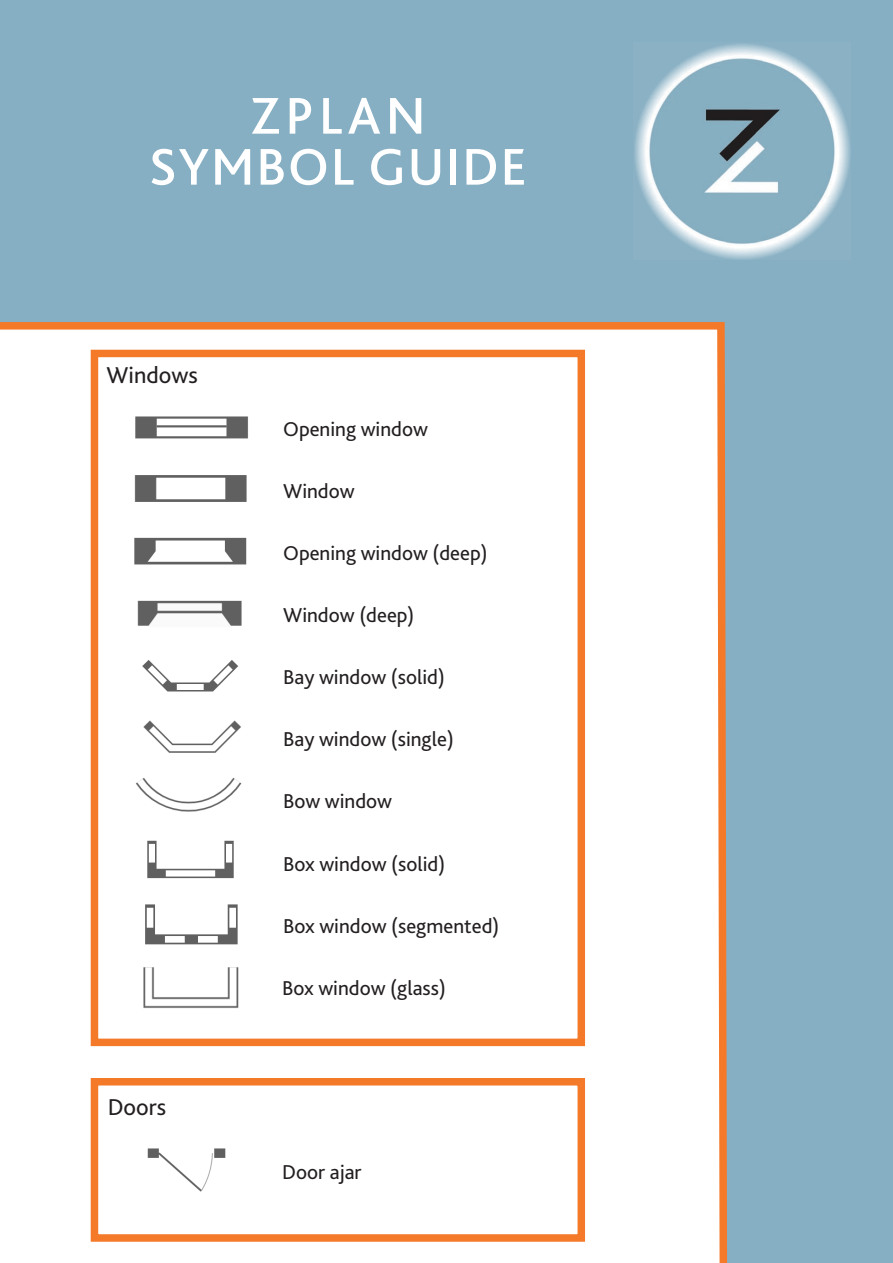
<style>
.page{position:relative;width:893px;height:1263px;background:#87afc3}
.page>*{position:absolute;margin:0;border:0;box-sizing:border-box;transform-origin:0 0}
.t1{font:500 54px "Bliss 2";letter-spacing:.03em;color:#fff}
.t2{font:24px "Bliss 2";color:#231f20}
.t3{font:21px "Bliss 2";color:#231f20}
</style>
<div class="page">
<div style="left:0;top:322px;width:728px;height:941px;background:#fff"></div>
<img style="left:634px;top:43px;width:216px;height:217px">
<svg style="left:87px;top:346px;width:502px;height:704px;background:#fef7f2"></svg>
<svg style="left:87px;top:1074px;width:502px;height:171px;background:#fdeee5"></svg>
<img style="left:124px;top:411px;width:132px;height:31px">
<img style="left:126px;top:467px;width:128px;height:42px">
<img style="left:127px;top:591px;width:127px;height:43px">
<img style="left:130px;top:529px;width:121px;height:43px">
<img style="left:131px;top:647px;width:119px;height:55px">
<img style="left:132px;top:709px;width:116px;height:55px">
<img style="left:128px;top:764px;width:124px;height:55px">
<img style="left:137px;top:833px;width:107px;height:56px">
<img style="left:134px;top:896px;width:113px;height:55px">
<img style="left:135px;top:958px;width:111px;height:55px">
<img style="left:141px;top:1142px;width:99px;height:55px">
<p class="t1" style="left:250px;top:82px;width:177px">ZPLAN</p>
<p class="t1" style="left:149px;top:133px;width:380px">SYMBOL GUIDE</p>
<p class="t2" style="left:107px;top:360px;width:93px">Windows</p>
<p class="t2" style="left:108px;top:1092px;width:60px">Doors</p>
<p class="t3" style="left:283px;top:415px;width:146px">Opening window</p>
<p class="t3" style="left:283px;top:478px;width:73px">Window</p>
<p class="t3" style="left:283px;top:540px;width:206px">Opening window (deep)</p>
<p class="t3" style="left:283px;top:602px;width:133px">Window (deep)</p>
<p class="t3" style="left:283px;top:664px;width:163px">Bay window (solid)</p>
<p class="t3" style="left:283px;top:726px;width:172px">Bay window (single)</p>
<p class="t3" style="left:283px;top:788px;width:111px">Bow window</p>
<p class="t3" style="left:283px;top:850px;width:164px">Box window (solid)</p>
<p class="t3" style="left:283px;top:913px;width:218px">Box window (segmented)</p>
<p class="t3" style="left:282px;top:975px;width:165px">Box window (glass)</p>
<p class="t3" style="left:282px;top:1159px;width:81px">Door ajar</p>
</div>
